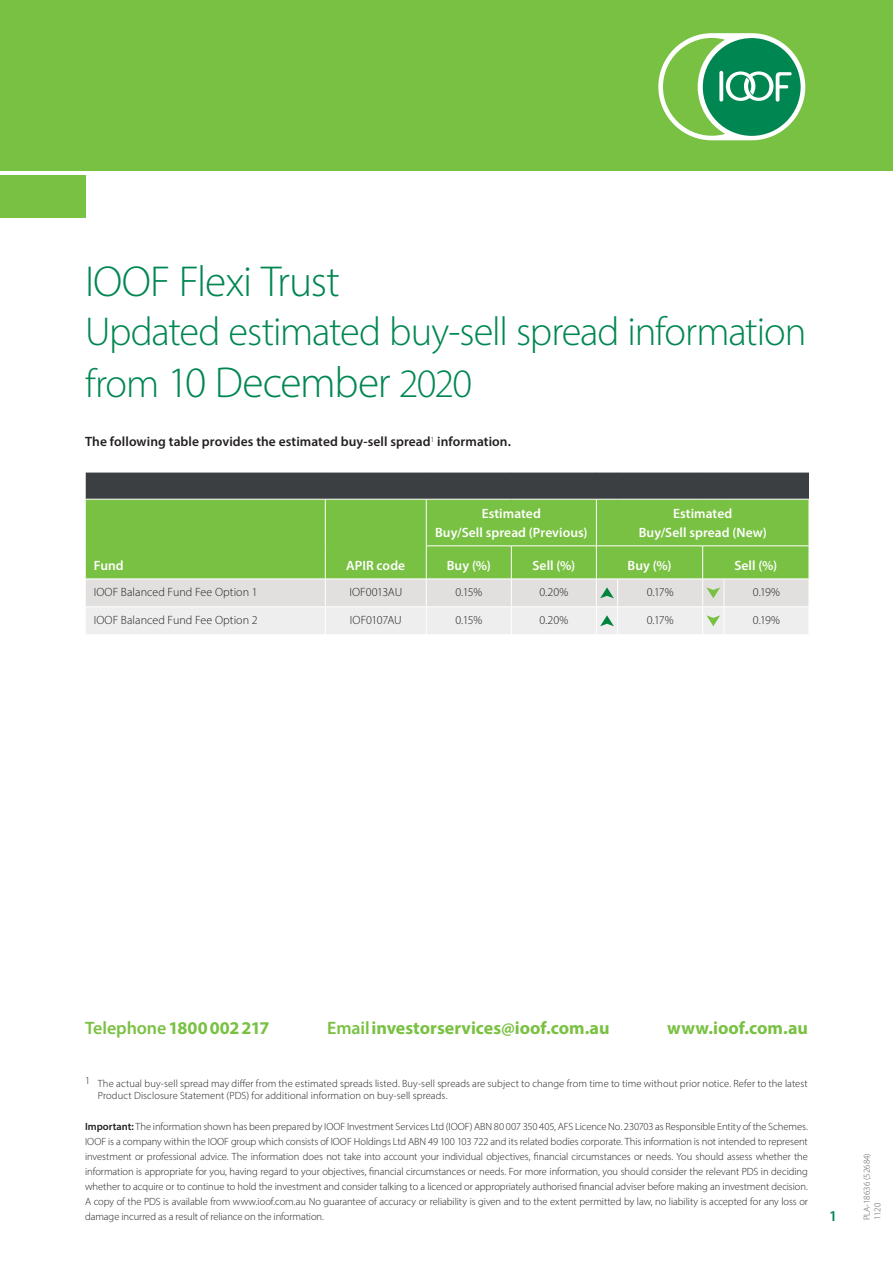
<style>
.page{position:relative;width:893px;height:1263px;background:#fff}
.page>*{position:absolute;margin:0;border:0;box-sizing:border-box;transform-origin:0 0}
._00_Main_Header{font:300 43.5px "Myriad Pro";letter-spacing:-.025em;color:#008751}
._00_Main_Header-2{font:300 40.5px "Myriad Pro";letter-spacing:-.03em;color:#008751}
._02_Call_to_action{font:700 18px "Myriad Pro";color:#79c142}
._02_Call_to_action-2{font:700 18px "Myriad Pro";letter-spacing:-.02em;color:#79c142}
.t1{font:600 15px "Myriad Pro";color:#008751}
._07_Body_Text{font:600 13.5px "Myriad Pro";letter-spacing:.005em;color:#231f20}
._00_Table_Header{font:600 13.5px/19.5px "Myriad Pro";letter-spacing:.005em;color:#fff;text-align:center}
._01_Table_Subhead_1{font:600 13.5px "Myriad Pro";letter-spacing:.005em;color:#fff}
._01_Footnotes{font:300 12px "Myriad Pro";letter-spacing:.005em;color:#231f20}
._01_Footnotes-2{font:300 12px "Myriad Pro";letter-spacing:-.025em;color:#231f20}
._00_Disclaimer{font:300 10.5px/15px "Myriad Pro";letter-spacing:.005em;color:#231f20}
._04_Job_Number{font:300 9px/10.5px "Myriad Pro";color:#57585a}
.s1{font-size:40.5px}
.s2{font-weight:600}
</style>
<div class="page">
<div style="left:85px;top:472px;width:724px;height:27px;background:#3c3f42"></div>
<div style="left:86px;top:500px;width:723px;height:79px;background:#79c142"></div>
<hr style="left:325px;top:499px;width:1px;height:47px;background:#fff">
<hr style="left:325px;top:546px;width:1px;height:33px;background:#fff">
<hr style="left:426px;top:546px;width:1px;height:33px;background:#fff">
<hr style="left:511px;top:546px;width:1px;height:33px;background:#fff">
<hr style="left:426px;top:499px;width:1px;height:47px;background:#fff">
<hr style="left:426px;top:546px;width:85px;height:1px;background:#fff">
<hr style="left:511px;top:546px;width:85px;height:1px;background:#fff">
<hr style="left:85px;top:472px;width:240px;height:1px;background:#fff">
<svg style="left:85px;top:472px;width:1px;height:27px"></svg>
<hr style="left:325px;top:472px;width:101px;height:1px;background:#fff">
<hr style="left:426px;top:472px;width:85px;height:1px;background:#fff">
<hr style="left:511px;top:472px;width:85px;height:1px;background:#fff">
<svg style="left:596px;top:472px;width:22px;height:1px"></svg>
<hr style="left:618px;top:472px;width:85px;height:1px;background:#fff">
<svg style="left:703px;top:472px;width:21px;height:1px"></svg>
<hr style="left:724px;top:472px;width:85px;height:1px;background:#fff">
<svg style="left:597px;top:499px;width:21px;height:1px"></svg>
<svg style="left:703px;top:499px;width:21px;height:1px"></svg>
<hr style="left:596px;top:499px;width:1px;height:47px;background:#fff">
<svg style="left:597px;top:546px;width:21px;height:1px"></svg>
<hr style="left:618px;top:546px;width:85px;height:1px;background:#fff">
<hr style="left:596px;top:546px;width:1px;height:33px;background:#fff">
<svg style="left:703px;top:546px;width:21px;height:1px"></svg>
<hr style="left:702px;top:546px;width:1px;height:33px;background:#fff">
<hr style="left:724px;top:546px;width:85px;height:1px;background:#fff">
<svg style="left:86px;top:579px;width:723px;height:55px;background:#e7e7e6"></svg>
<div style="left:0;top:175px;width:86px;height:42px;background:#79c142"></div>
<div style="left:0;top:0;width:893px;height:170px;background:#79c142"></div>
<div style="left:658px;top:33px;width:147px;height:107px;background:#fff;border-radius:54px"></div>
<div style="left:703px;top:38px;width:98px;height:98px;background:#008751;border-radius:50%"></div>
<svg style="left:663px;top:38px;width:129px;height:98px"></svg>
<p class="_00_Main_Header" style="left:85px;top:256px;width:256px">IOOF Flexi Trust</p>
<p class="_00_Main_Header-2" style="left:85px;top:307px;width:723px">Updated estimated buy-sell spread information</p>
<p class="_00_Main_Header" style="left:85px;top:356px;width:389px"><span class="s1">from</span> 10 December <span class="s1">2020</span></p>
<p class="_07_Body_Text" style="left:85px;top:433px;width:427px">The following table provides the estimated buy-sell spread<sup>1</sup> information.</p>
<p class="_01_Table_Subhead_1" style="left:94px;top:557px;width:32px">Fund</p>
<p class="_01_Table_Subhead_1" style="left:346px;top:557px;width:60px">APIR code</p>
<p class="_00_Table_Header" style="left:435px;top:503px;width:154px">Estimated<br>Buy/Sell spread (Previous)</p>
<p class="_00_Table_Header" style="left:639px;top:503px;width:130px">Estimated<br>Buy/Sell spread (New)</p>
<p class="_01_Table_Subhead_1" style="left:447px;top:557px;width:46px">Buy (%)</p>
<p class="_01_Table_Subhead_1" style="left:532px;top:557px;width:44px">Sell (%)</p>
<p class="_01_Table_Subhead_1" style="left:627px;top:557px;width:46px">Buy (%)</p>
<p class="_01_Table_Subhead_1" style="left:734px;top:557px;width:44px">Sell (%)</p>
<p class="_01_Footnotes" style="left:94px;top:585px;width:165px">IOOF Balanced Fund Fee Option 1</p>
<p class="_01_Footnotes" style="left:349px;top:585px;width:54px">IOF0013AU</p>
<p class="_01_Footnotes" style="left:455px;top:585px;width:28px">0.15%</p>
<p class="_01_Footnotes" style="left:539px;top:585px;width:30px">0.20%</p>
<p class="_01_Footnotes" style="left:647px;top:585px;width:28px">0.17%</p>
<p class="_01_Footnotes" style="left:753px;top:585px;width:29px">0.19%</p>
<p class="_01_Footnotes" style="left:94px;top:613px;width:165px">IOOF Balanced Fund Fee Option 2</p>
<p class="_01_Footnotes-2" style="left:350px;top:613px;width:53px">IOF0107AU</p>
<p class="_01_Footnotes" style="left:455px;top:613px;width:28px">0.15%</p>
<p class="_01_Footnotes" style="left:539px;top:613px;width:30px">0.20%</p>
<p class="_01_Footnotes" style="left:647px;top:613px;width:28px">0.17%</p>
<p class="_01_Footnotes" style="left:753px;top:613px;width:29px">0.19%</p>
<p class="_02_Call_to_action-2" style="left:85px;top:1016px;width:186px"><span class="s2">Telephone</span> 1800 002 217</p>
<p class="_02_Call_to_action" style="left:327px;top:1016px;width:284px"><span class="s2">Email</span> investorservices@ioof.com.au</p>
<p class="_02_Call_to_action" style="left:667px;top:1016px;width:142px">www.ioof.com.au</p>
<p class="_00_Disclaimer" style="left:98px;top:1077px;width:712px;line-height:12.8px;text-indent:-13px">1 The actual buy-sell spread may differ from the estimated spreads listed. Buy-sell spreads are subject to change from time to time without prior notice. Refer to the latest<br>Product Disclosure Statement (PDS) for additional information on buy-sell spreads.</p>
<p class="_00_Disclaimer" style="left:85px;top:1119px;width:724px;text-align:justify"><span class="s2">Important:</span> The information shown has been prepared by IOOF Investment Services Ltd (IOOF) ABN 80 007 350 405, AFS Licence No. 230703 as Responsible Entity of the Schemes.<br>IOOF is a company within the IOOF group which consists of IOOF Holdings Ltd ABN 49 100 103 722 and its related bodies corporate. This information is not intended to represent investment or professional advice. The information does not take into account your individual objectives, financial circumstances or needs. You should assess whether the information is appropriate for you, having regard to your objectives, financial circumstances or needs. For more information, you should consider the relevant PDS in deciding whether to acquire or to continue to hold the investment and consider talking to a licenced or appropriately authorised financial adviser before making an investment decision.<br>A copy of the PDS is available from www.ioof.com.au No guarantee of accuracy or reliability is given and to the extent permitted by law, no liability is accepted for any loss or damage incurred as a result of reliance on the information.</p>
<h3 class="t1" style="left:829px;top:1206px;width:10px">1</h3>
<p class="_04_Job_Number" style="left:862px;top:1220px;width:69px;rotate:-90deg">PLA-18636 (52684)<br>1120</p>
</div>
